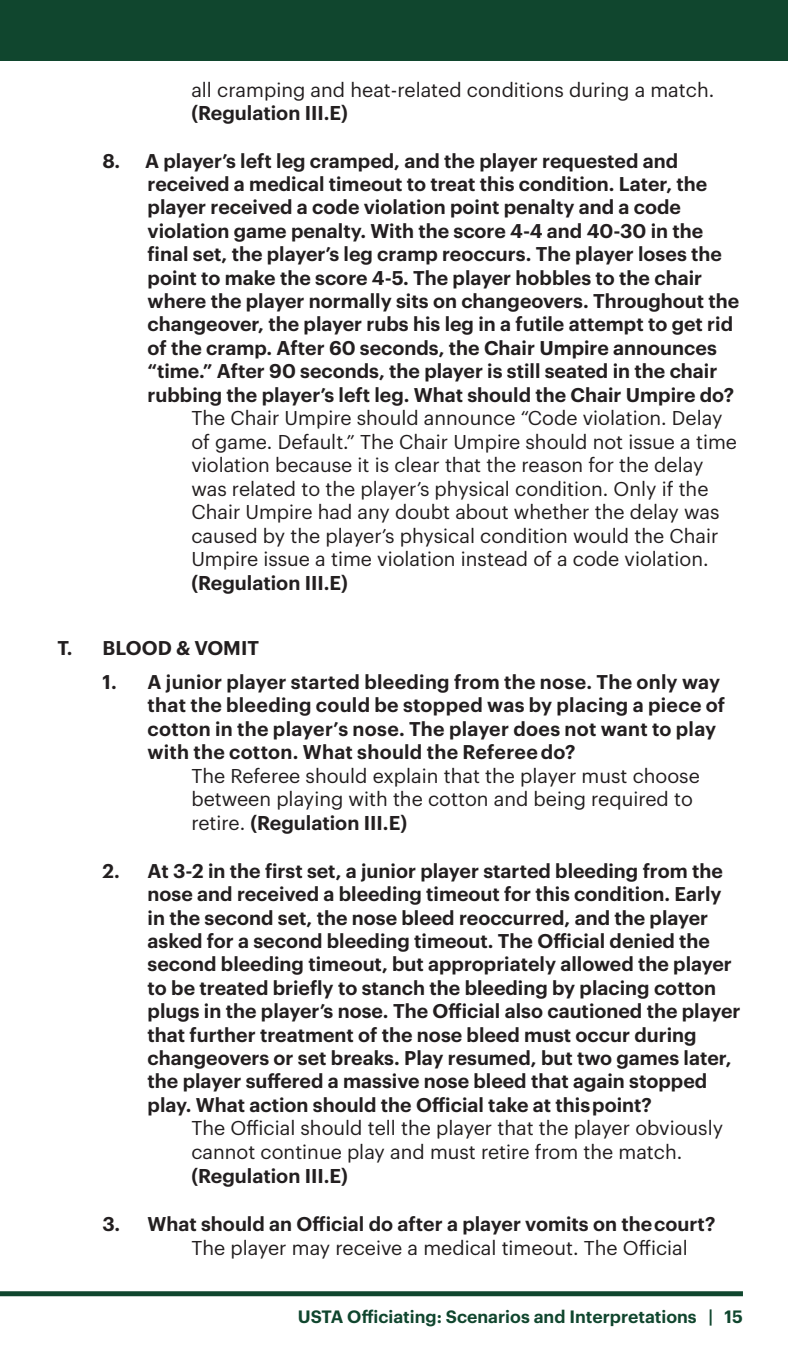
<style>
.page{position:relative;width:788px;height:1350px;background:#fff}
.page>*{position:absolute;margin:0;border:0;box-sizing:border-box;transform-origin:0 0}
.t1{font:600 19.5px/23.5px "Graphik";color:#231f20}
.t2{font:19.5px/23.5px "Graphik";color:#231f20}
.t3{font:600 17.5px "Graphik";color:#10462e}
.s1{font-weight:600}
</style>
<div class="page">
<div style="left:0;top:0;width:788px;height:61px;background:#10462e"></div>
<div style="left:0;top:1291px;width:742px;height:5px;background:#10462e"></div>
<p class="t2" style="left:191px;top:76px;width:524px">all cramping and heat-related conditions during a match.</p>
<p class="t1" style="left:191px;top:100px;width:158px">(Regulation III.E)</p>
<p class="t1" style="left:147px;top:147px;width:593px;text-indent:-45px">8. A player’s left leg cramped, and the player requested and received a medical timeout to treat this condition. Later, the player received a code violation point penalty and a code violation game penalty. With the score 4-4 and 40-30 in the final set, the player’s leg cramp reoccurs. The player loses the point to make the score 4-5. The player hobbles to the chair where the player normally sits on changeovers. Throughout the changeover, the player rubs his leg in a futile attempt to get rid of the cramp. After 60 seconds, the Chair Umpire announces “time.” After 90 seconds, the player is still seated in the chair rubbing the player’s left leg. What should the Chair Umpire do?</p>
<p class="t2" style="left:191px;top:405px;width:547px">The Chair Umpire should announce “Code violation. Delay of game. Default.” The Chair Umpire should not issue a time violation because it is clear that the reason for the delay was related to the player’s physical condition. Only if the Chair Umpire had any doubt about whether the delay was caused by the player’s physical condition would the Chair Umpire issue a time violation instead of a code violation.</p>
<p class="t1" style="left:191px;top:569px;width:158px">(Regulation III.E)</p>
<p class="t1" style="left:58px;top:634px;width:203px">T. BLOOD &amp; VOMIT</p>
<p class="t1" style="left:148px;top:668px;width:579px;text-indent:-45px">1. A junior player started bleeding from the nose. The only way that the bleeding could be stopped was by placing a piece of cotton in the player’s nose. The player does not want to play with the cotton. What should the Referee do?</p>
<p class="t2" style="left:191px;top:762px;width:510px">The Referee should explain that the player must choose between playing with the cotton and being required to retire. <span class="s1">(Regulation III.E)</span></p>
<p class="t1" style="left:148px;top:857px;width:594px;text-indent:-45px">2. At 3-2 in the first set, a junior player started bleeding from the nose and received a bleeding timeout for this condition. Early in the second set, the nose bleed reoccurred, and the player asked for a second bleeding timeout. The Official denied the second bleeding timeout, but appropriately allowed the player to be treated briefly to stanch the bleeding by placing cotton plugs in the player’s nose. The Official also cautioned the player that further treatment of the nose bleed must occur during changeovers or set breaks. Play resumed, but two games later, the player suffered a massive nose bleed that again stopped play. What action should the Official take at this point?</p>
<p class="t2" style="left:191px;top:1115px;width:533px">The Official should tell the player that the player obviously cannot continue play and must retire from the match.</p>
<p class="t1" style="left:191px;top:1162px;width:158px">(Regulation III.E)</p>
<p class="t1" style="left:102px;top:1210px;width:614px">3. What should an Official do after a player vomits on the court?</p>
<p class="t2" style="left:191px;top:1234px;width:498px">The player may receive a medical timeout. The Official</p>
<p class="t3" style="left:298px;top:1303px;width:446px">USTA Officiating: Scenarios and Interpretations | 15</p>
</div>
